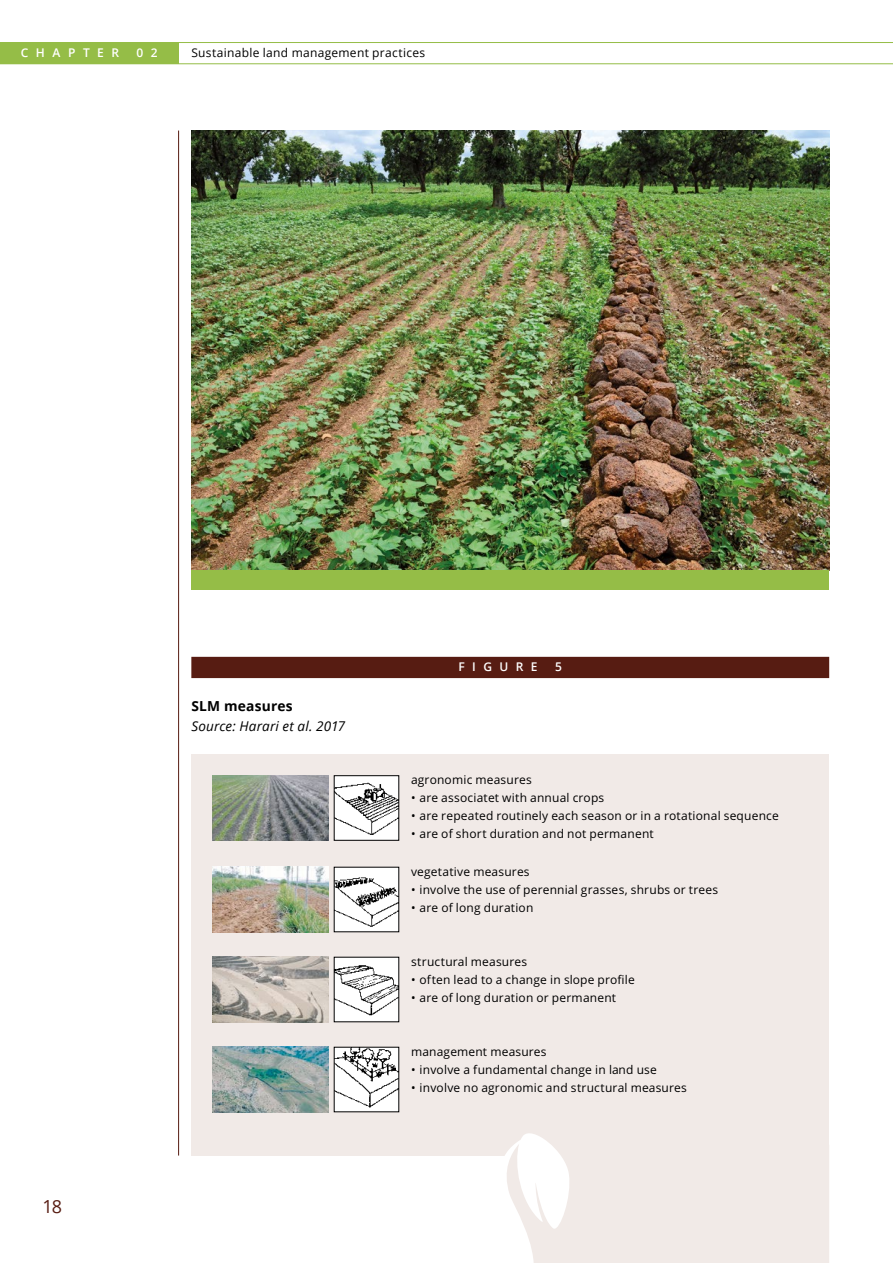
<style>
.page{position:relative;width:893px;height:1263px;background:#fff}
.page>*{position:absolute;margin:0;border:0;box-sizing:border-box;transform-origin:0 0}
.t1{font:18px "Open Sans";color:#571c12}
.Head_unter_Balken{font:700 13.8px "Open Sans";letter-spacing:.015em;color:#000}
.Head_unter_Balken_2{font:italic 13.5px "Open Sans";letter-spacing:.01em;color:#000}
.t2{font:12px "Open Sans";letter-spacing:.015em;color:#000}
.Balken-Überschrift{font:600 12px "Open Sans";letter-spacing:.62em;color:#fff}
</style>
<div class="page">
<hr style="left:0;top:42px;width:893px;height:1px;background:#95bd47">
<hr style="left:0;top:63px;width:893px;height:1px;background:#95bd47">
<div style="left:0;top:43px;width:179px;height:21px;background:#95bd47"></div>
<hr style="left:178px;top:131px;width:1px;height:1024px;background:#571c12">
<div style="left:191px;top:754px;width:638px;height:401px;background:#f1eae7"></div>
<img style="left:213px;top:775px;width:115px;height:66px">
<img style="left:336px;top:777px;width:61px;height:62px">
<div style="left:334px;top:775px;width:65px;height:66px;border:1px solid #000"></div>
<img style="left:213px;top:867px;width:115px;height:65px">
<img style="left:336px;top:869px;width:61px;height:61px">
<img style="left:213px;top:957px;width:115px;height:65px">
<img style="left:336px;top:959px;width:61px;height:61px">
<img style="left:213px;top:1047px;width:115px;height:65px">
<img style="left:336px;top:1049px;width:61px;height:61px">
<div style="left:191px;top:657px;width:638px;height:21px;background:#571c12"></div>
<svg style="left:469px;top:1133px;width:360px;height:130px"></svg>
<img style="left:191px;top:130px;width:638px;height:440px">
<div style="left:191px;top:570px;width:638px;height:20px;background:#95bd47"></div>
<p class="Balken-Überschrift" style="left:21px;top:44px;width:100px">CHAPTER</p>
<p class="Balken-Überschrift" style="left:137px;top:44px;width:23px">0 2</p>
<p class="t2" style="left:191px;top:45px;width:235px">Sustainable land management practices</p>
<p class="Head_unter_Balken" style="left:191px;top:696px;width:103px">SLM measures</p>
<p class="Head_unter_Balken_2" style="left:191px;top:716px;width:156px">Source: Harari et al. 2017</p>
<p class="Balken-Überschrift" style="left:458px;top:659px;width:81px">FIGURE</p>
<p class="Balken-Überschrift" style="left:555px;top:659px;width:8px">5</p>
<p class="t2" style="left:411px;top:772px;width:122px">agronomic measures</p>
<p class="t2" style="left:411px;top:790px;width:195px">• are associatet with annual crops</p>
<p class="t2" style="left:411px;top:808px;width:369px">• are repeated routinely each season or in a rotational sequence</p>
<p class="t2" style="left:411px;top:826px;width:244px">• are of short duration and not permanent</p>
<p class="t2" style="left:411px;top:863px;width:120px">vegetative measures</p>
<p class="t2" style="left:411px;top:881px;width:308px">• involve the use of perennial grasses, shrubs or trees</p>
<p class="t2" style="left:411px;top:899px;width:124px">• are of long duration</p>
<p class="t2" style="left:411px;top:953px;width:118px">structural measures</p>
<p class="t2" style="left:411px;top:971px;width:225px">• often lead to a change in slope profile</p>
<p class="t2" style="left:411px;top:989px;width:206px">• are of long duration or permanent</p>
<h1 class="t1" style="left:43px;top:1194px;width:21px">18</h1>
<p class="t2" style="left:411px;top:1043px;width:137px">management measures</p>
<p class="t2" style="left:411px;top:1061px;width:247px">• involve a fundamental change in land use</p>
<p class="t2" style="left:411px;top:1079px;width:277px">• involve no agronomic and structural measures</p>
</div>
